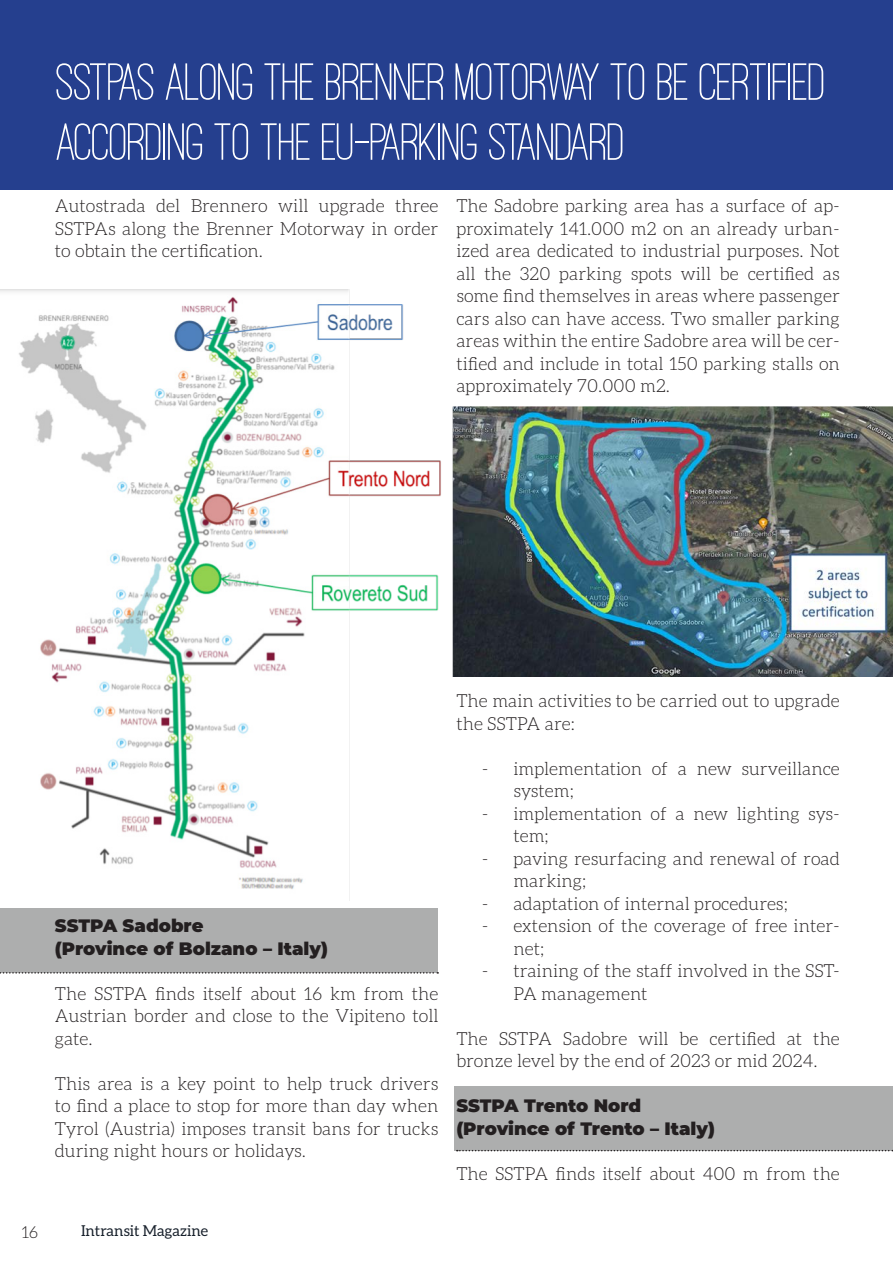
<style>
.page{position:relative;width:893px;height:1263px;background:#fff}
.page>*{position:absolute;margin:0;border:0;box-sizing:border-box;transform-origin:0 0}
.TEXT_TITLE{font:500 54px/60px "Ostrich Sans";letter-spacing:-.02em;color:#fff}
.TAB_BASIS_RUDI{font:300 18px/22.5px "Aleo";color:#231f20}
.t1{font:900 18px "Montserrat";color:#231f20}
.t2{font:300 16.5px "Aleo";color:#231f20}
.t3{font:15px "Aleo";color:#17202b}
</style>
<div class="page">
<div style="left:0;top:908px;width:438px;height:64px;background:#adaeae"></div>
<div style="left:455px;top:1086px;width:438px;height:64px;background:#adaeae"></div>
<div style="left:0;top:0;width:893px;height:189px;background:#253f8e"></div>
<img style="left:0;top:290px;width:441px;height:610px">
<img style="left:452px;top:407px;width:441px;height:269px">
<svg style="left:0;top:972px;width:438px;height:2px"></svg>
<svg style="left:457px;top:1150px;width:436px;height:1px"></svg>
<p class="TEXT_TITLE" style="left:56px;top:52px;width:772px">SSTPAS ALONG THE BRENNER MOTORWAY TO BE CERTIFIED<br>ACCORDING TO THE EU-PARKING STANDARD</p>
<p class="TAB_BASIS_RUDI" style="left:55px;top:195px;width:385px;text-align:justify">Autostrada del Brennero will upgrade three SSTPAs along the Brenner Motorway in order to obtain the certification.</p>
<p class="TAB_BASIS_RUDI" style="left:456px;top:195px;width:385px;text-align:justify">The Sadobre parking area has a surface of ap&shy;proximately 141.000 m2 on an already urban&shy;ized area dedicated to industrial purposes. Not all the 320 parking spots will be certified as some find themselves in areas where passenger cars also can have access. Two smaller parking areas within the entire Sadobre area will be cer&shy;tified and include in total 150 parking stalls on approximately 70.000 m2.</p>
<p class="t1" style="left:55px;top:912px;width:150px">SSTPA Sadobre</p>
<p class="t1" style="left:55px;top:935px;width:274px">(Province of Bolzano – Italy)</p>
<p class="TAB_BASIS_RUDI" style="left:55px;top:982px;width:385px;text-align:justify">The SSTPA finds itself about 16 km from the Austrian border and close to the Vipiteno toll gate.</p>
<p class="TAB_BASIS_RUDI" style="left:55px;top:1072px;width:385px;text-align:justify">This area is a key point to help truck drivers to find a place to stop for more than day when Tyrol (Austria) imposes transit bans for trucks during night hours or holidays.</p>
<p class="t2" style="left:22px;top:1223px;width:18px">16</p>
<p class="t3" style="left:81px;top:1222px;width:129px">Intransit Magazine</p>
<p class="TAB_BASIS_RUDI" style="left:456px;top:690px;width:385px">The main activities to be carried out to upgrade the SSTPA are:</p>
<p class="TAB_BASIS_RUDI" style="left:513px;top:757px;width:328px;text-indent:-32px">- implementation of a new surveillance system;</p>
<p class="TAB_BASIS_RUDI" style="left:513px;top:802px;width:328px;text-indent:-32px">- implementation of a new lighting sys&shy;tem;</p>
<p class="TAB_BASIS_RUDI" style="left:513px;top:847px;width:328px;text-indent:-32px">- paving resurfacing and renewal of road marking;</p>
<p class="TAB_BASIS_RUDI" style="left:482px;top:892px;width:307px">- adaptation of internal procedures;</p>
<p class="TAB_BASIS_RUDI" style="left:513px;top:915px;width:328px;text-indent:-32px">- extension of the coverage of free inter&shy;net;</p>
<p class="TAB_BASIS_RUDI" style="left:513px;top:960px;width:328px;text-indent:-32px">- training of the staff involved in the SST-<br>PA management</p>
<p class="TAB_BASIS_RUDI" style="left:456px;top:1027px;width:385px">The SSTPA Sadobre will be certified at the bronze level by the end of 2023 or mid 2024.</p>
<p class="t1" style="left:456px;top:1092px;width:186px">SSTPA Trento Nord</p>
<p class="t1" style="left:456px;top:1115px;width:260px">(Province of Trento – Italy)</p>
<p class="TAB_BASIS_RUDI" style="left:456px;top:1162px;width:385px">The SSTPA finds itself about 400 m from the</p>
</div>
